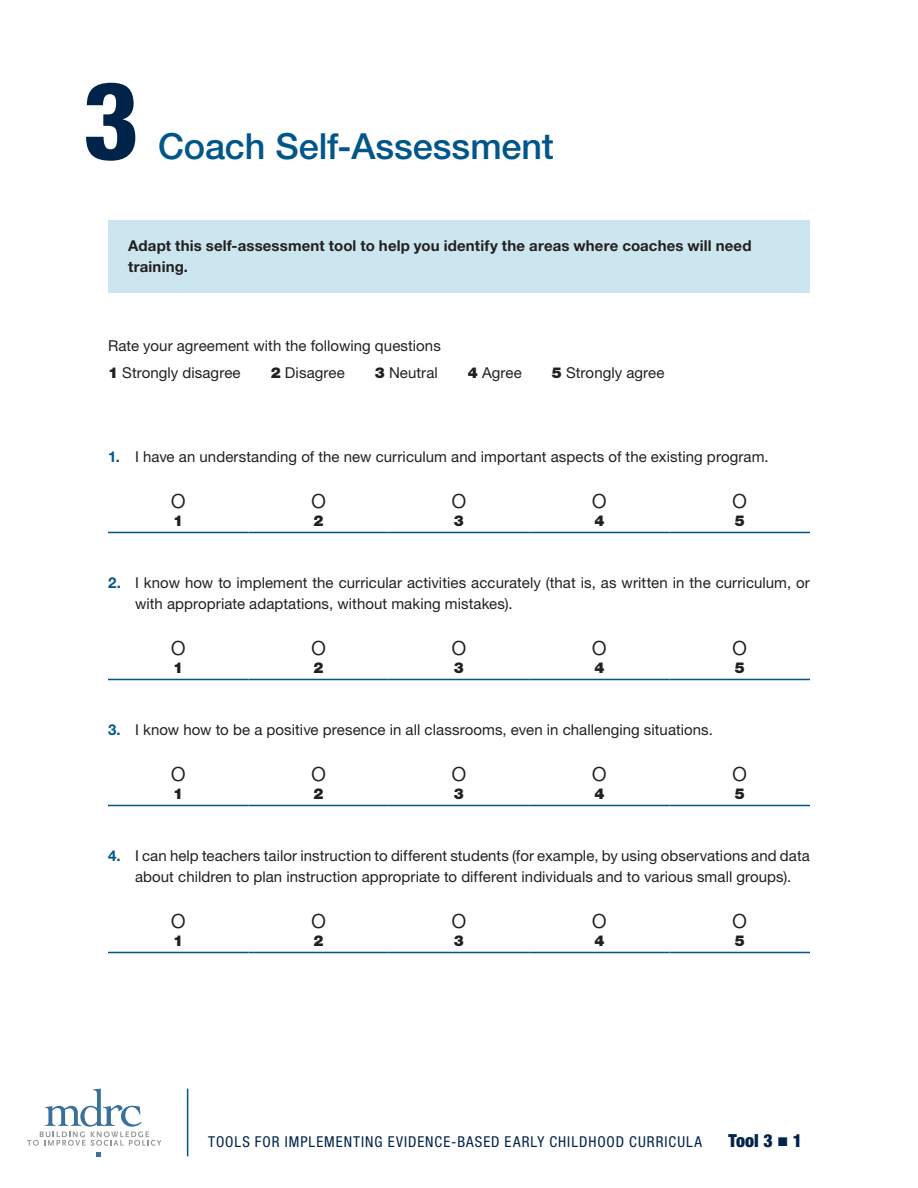
<style>
.page{position:relative;width:918px;height:1188px;background:#fff}
.page>*{position:absolute;margin:0;border:0;box-sizing:border-box;transform-origin:0 0}
.Resource_Number{font:800 condensed 108px "Helvetica Neue LT Std";color:#002349}
.Resource_Title{font:500 36px "Helvetica Neue LT Std";color:#00568a}
.Table_Text{font:300 27px "Helvetica Neue LT Std";color:#231f20}
.t1{font:900 condensed 18px "Helvetica Neue LT Std";color:#002349}
.Body_Text{font:15px/21px "Helvetica Neue LT Std";letter-spacing:.005em;color:#231f20}
.Toolkit_TIP{font:700 15px/21px "Helvetica Neue LT Std";letter-spacing:.01em;color:#231f20}
.t2{font:condensed 15px "Helvetica Neue LT Std";letter-spacing:.065em;color:#002349}
.Table_Text-2{font:900 15px "Helvetica Neue LT Std";color:#231f20}
.s1{font-weight:900}
.s2{font-weight:700;color:#00568a}
</style>
<div class="page">
<svg style="left:27px;top:1089px;width:134px;height:57px"></svg>
<svg style="left:97px;top:1152px;width:4px;height:4px"></svg>
<hr style="left:187px;top:1089px;width:1px;height:67px;background:#00568a">
<div style="left:108px;top:220px;width:702px;height:73px;background:#cce6ef"></div>
<hr style="left:108px;top:532px;width:140px;height:1px;background:#00568a">
<hr style="left:248px;top:532px;width:141px;height:1px;background:#00568a">
<hr style="left:389px;top:532px;width:140px;height:1px;background:#00568a">
<hr style="left:529px;top:532px;width:141px;height:1px;background:#00568a">
<hr style="left:670px;top:532px;width:140px;height:1px;background:#00568a">
<hr style="left:108px;top:679px;width:140px;height:1px;background:#00568a">
<hr style="left:248px;top:679px;width:141px;height:1px;background:#00568a">
<hr style="left:389px;top:679px;width:140px;height:1px;background:#00568a">
<hr style="left:529px;top:679px;width:141px;height:1px;background:#00568a">
<hr style="left:670px;top:679px;width:140px;height:1px;background:#00568a">
<hr style="left:108px;top:805px;width:140px;height:1px;background:#00568a">
<hr style="left:248px;top:805px;width:141px;height:1px;background:#00568a">
<hr style="left:389px;top:805px;width:140px;height:1px;background:#00568a">
<hr style="left:529px;top:805px;width:141px;height:1px;background:#00568a">
<hr style="left:670px;top:805px;width:140px;height:1px;background:#00568a">
<hr style="left:108px;top:952px;width:140px;height:1px;background:#00568a">
<hr style="left:248px;top:952px;width:141px;height:1px;background:#00568a">
<hr style="left:389px;top:952px;width:140px;height:1px;background:#00568a">
<hr style="left:529px;top:952px;width:141px;height:1px;background:#00568a">
<hr style="left:670px;top:952px;width:140px;height:1px;background:#00568a">
<p class="Resource_Number" style="left:83px;top:54px;width:58px">3</p>
<p class="Resource_Title" style="left:158px;top:125px;width:397px">Coach Self-Assessment</p>
<p class="Toolkit_TIP" style="left:128px;top:235px;width:625px">Adapt this self-assessment tool to help you identify the areas where coaches will need training.</p>
<p class="Body_Text" style="left:108px;top:335px;width:334px">Rate your agreement with the following questions</p>
<p class="Body_Text" style="left:108px;top:362px;width:134px"><span class="s1">1</span> Strongly disagree</p>
<p class="Body_Text" style="left:271px;top:362px;width:76px"><span class="s1">2</span> Disagree</p>
<p class="Body_Text" style="left:375px;top:362px;width:65px"><span class="s1">3</span> Neutral</p>
<p class="Body_Text" style="left:468px;top:362px;width:55px"><span class="s1">4</span> Agree</p>
<p class="Body_Text" style="left:552px;top:362px;width:114px"><span class="s1">5</span> Strongly agree</p>
<p class="Body_Text" style="left:108px;top:446px;width:662px"><span class="s2">1.</span> I have an understanding of the new curriculum and important aspects of the existing program.</p>
<p class="Table_Text" style="left:171px;top:482px;width:17px">o</p>
<p class="Table_Text" style="left:311px;top:482px;width:17px">o</p>
<p class="Table_Text" style="left:451px;top:482px;width:17px">o</p>
<p class="Table_Text" style="left:592px;top:482px;width:17px">o</p>
<p class="Table_Text" style="left:732px;top:482px;width:17px">o</p>
<p class="Table_Text-2" style="left:173px;top:511px;width:12px">1</p>
<p class="Table_Text-2" style="left:314px;top:511px;width:12px">2</p>
<p class="Table_Text-2" style="left:454px;top:511px;width:12px">3</p>
<p class="Table_Text-2" style="left:594px;top:511px;width:12px">4</p>
<p class="Table_Text-2" style="left:735px;top:511px;width:12px">5</p>
<p class="Body_Text" style="left:135px;top:572px;width:676px;text-indent:-27px"><span class="s2">2.</span> I know how to implement the curricular activities accurately (that is, as written in the curriculum, or with appropriate adaptations, without making mistakes).</p>
<p class="Table_Text" style="left:171px;top:629px;width:17px">o</p>
<p class="Table_Text" style="left:311px;top:629px;width:17px">o</p>
<p class="Table_Text" style="left:451px;top:629px;width:17px">o</p>
<p class="Table_Text" style="left:592px;top:629px;width:17px">o</p>
<p class="Table_Text" style="left:732px;top:629px;width:17px">o</p>
<p class="Table_Text-2" style="left:173px;top:658px;width:12px">1</p>
<p class="Table_Text-2" style="left:314px;top:658px;width:12px">2</p>
<p class="Table_Text-2" style="left:454px;top:658px;width:12px">3</p>
<p class="Table_Text-2" style="left:594px;top:658px;width:12px">4</p>
<p class="Table_Text-2" style="left:735px;top:658px;width:12px">5</p>
<p class="Body_Text" style="left:108px;top:719px;width:607px"><span class="s2">3.</span> I know how to be a positive presence in all classrooms, even in challenging situations.</p>
<p class="Table_Text" style="left:171px;top:755px;width:17px">o</p>
<p class="Table_Text" style="left:311px;top:755px;width:17px">o</p>
<p class="Table_Text" style="left:451px;top:755px;width:17px">o</p>
<p class="Table_Text" style="left:592px;top:755px;width:17px">o</p>
<p class="Table_Text" style="left:732px;top:755px;width:17px">o</p>
<p class="Table_Text-2" style="left:173px;top:784px;width:12px">1</p>
<p class="Table_Text-2" style="left:314px;top:784px;width:12px">2</p>
<p class="Table_Text-2" style="left:454px;top:784px;width:12px">3</p>
<p class="Table_Text-2" style="left:594px;top:784px;width:12px">4</p>
<p class="Table_Text-2" style="left:735px;top:784px;width:12px">5</p>
<p class="Body_Text" style="left:108px;top:845px;width:703px;text-align:center"><span class="s2">4.</span> I can help teachers tailor instruction to different students (for example, by using observations and data about children to plan instruction appropriate to different individuals and to various small groups).</p>
<p class="Table_Text" style="left:171px;top:902px;width:17px">o</p>
<p class="Table_Text" style="left:311px;top:902px;width:17px">o</p>
<p class="Table_Text" style="left:451px;top:902px;width:17px">o</p>
<p class="Table_Text" style="left:592px;top:902px;width:17px">o</p>
<p class="Table_Text" style="left:732px;top:902px;width:17px">o</p>
<p class="Table_Text-2" style="left:173px;top:931px;width:12px">1</p>
<p class="Table_Text-2" style="left:314px;top:931px;width:12px">2</p>
<p class="Table_Text-2" style="left:454px;top:931px;width:12px">3</p>
<p class="Table_Text-2" style="left:594px;top:931px;width:12px">4</p>
<p class="Table_Text-2" style="left:735px;top:931px;width:12px">5</p>
<p class="t2" style="left:208px;top:1133px;width:495px">TOOLS FOR IMPLEMENTING EVIDENCE-BASED EARLY CHILDHOOD CURRICULA</p>
<p class="t1" style="left:729px;top:1130px;width:75px">Tool 3 1</p>
</div>
